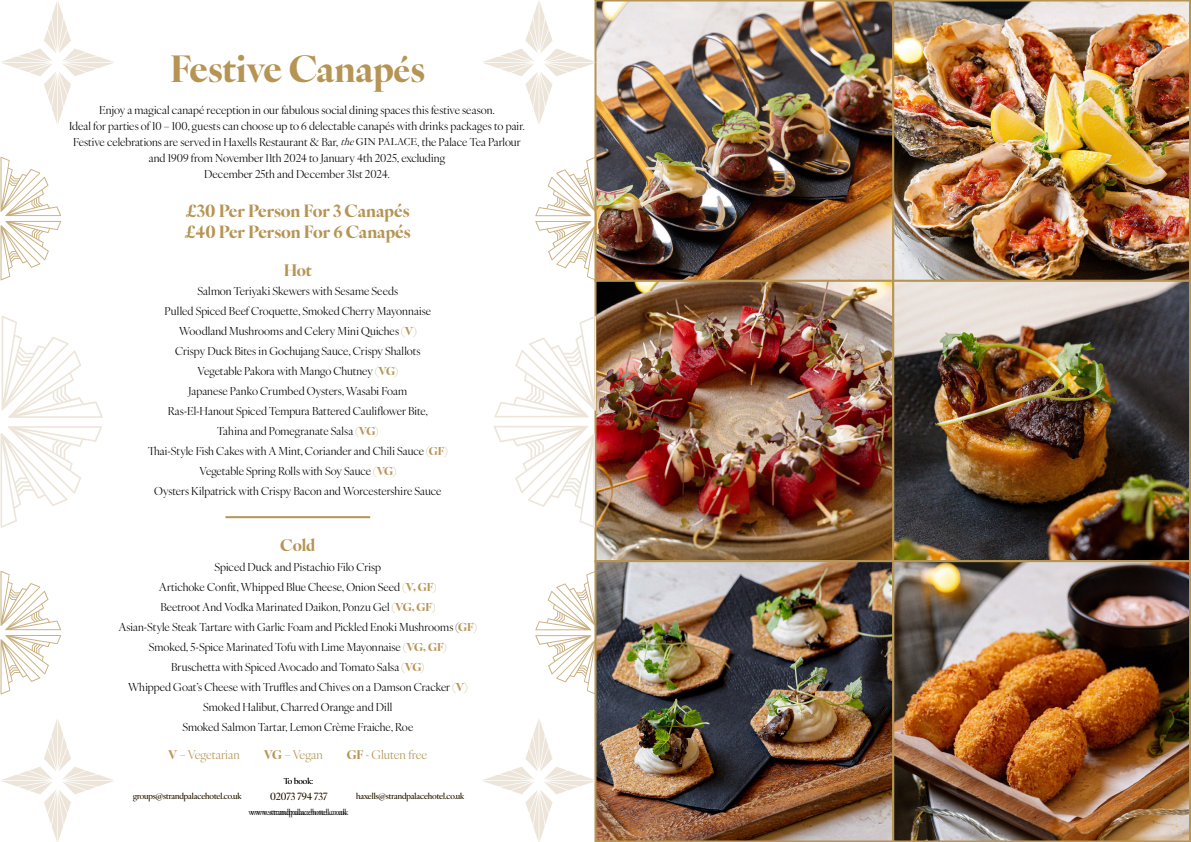
<style>
.page{position:relative;width:1191px;height:842px;background:#fff}
.page>*{position:absolute;margin:0;border:0;box-sizing:border-box;transform-origin:0 0}
.t1{font:700 36.4px "Ivy Ora Display";letter-spacing:-.01em;color:#b69454}
.t2{font:700 17px/20.4px "Ivy Ora Display";letter-spacing:-.005em;color:#b69454}
.t3{font:700 16px "Ivy Ora Display";letter-spacing:-.015em;color:#b69454}
.t4{font:12px "Ivy Ora Display";color:#b69454}
.t5{font:11px/20px "Ivy Ora Display";color:#000;text-align:center}
.t6{font:9.9px "Ivy Ora Display";color:#000}
.t7{font:8.2px "Ivy Ora Display";color:#000}
.s1{font-size:33px}
.s2{font-family:"Garamond";font-style:italic}
.s3{font-family:"Garamond"}
.s4{font-weight:700;color:#b69454}
.s5{font-weight:700}
</style>
<div class="page">
<img style="left:597px;top:3px;width:591px;height:836px">
<div style="left:892px;top:0;width:299px;height:282px;border:2px solid #b69454"></div>
<div style="left:594px;top:560px;width:300px;height:282px;border:2px solid #b69454"></div>
<div style="left:892px;top:280px;width:299px;height:282px;border:2px solid #b69454"></div>
<hr style="left:225px;top:516px;width:145px;height:2px;background:#b69454">
<div style="left:892px;top:560px;width:299px;height:282px;border:2px solid #b69454"></div>
<img style="left:483px;top:0;width:227px;height:125px">
<img style="left:483px;top:718px;width:227px;height:124px">
<svg style="left:1px;top:1px;width:113px;height:123px"></svg>
<svg style="left:1px;top:719px;width:113px;height:123px"></svg>
<svg style="left:1px;top:426px;width:101px;height:102px"></svg>
<svg style="left:2px;top:316px;width:101px;height:102px"></svg>
<img style="left:494px;top:316px;width:204px;height:102px">
<img style="left:494px;top:426px;width:204px;height:102px">
<svg style="left:1px;top:157px;width:60px;height:123px"></svg>
<svg style="left:1px;top:571px;width:60px;height:123px"></svg>
<img style="left:535px;top:157px;width:122px;height:123px">
<img style="left:535px;top:571px;width:122px;height:123px">
<h1 class="t1" style="left:170px;top:40px;width:257px">Festive Canap<span class="s1">é</span>s</h1>
<p class="t5" style="left:69px;top:102px;width:457px;line-height:16px">Enjoy a magical canapé reception in our fabulous social dining spaces this festive season.<br>Ideal for parties of 10 – 100, guests can choose up to 6 delectable canapés with drinks packages to pair.<br>Festive celebrations are served in Haxells Restaurant &amp; Bar, <span class="s2">the</span><span class="s3">GIN PALACE</span>, the Palace Tea Parlour and 1909 from November 11th 2024 to January 4th 2025, excluding<br>December 25th and December 31st 2024.</p>
<h2 class="t2" style="left:185px;top:200px;width:228px">£30 Per Person For 3 Canapés £40 Per Person For 6 Canapés</h2>
<h3 class="t3" style="left:284px;top:257px;width:30px">Hot</h3>
<p class="t5" style="left:148px;top:281px;width:301px">Salmon Teriyaki Skewers with Sesame Seeds<br>Pulled Spiced Beef Croquette, Smoked Cherry Mayonnaise Woodland Mushrooms and Celery Mini Quiches <span class="s4">(V)<br></span>Crispy Duck Bites in Gochujang Sauce, Crispy Shallots<br>Vegetable Pakora with Mango Chutney <span class="s4">(VG)<br></span>Japanese Panko Crumbed Oysters, Wasabi Foam<br>Ras-El-Hanout Spiced Tempura Battered Cauliflower Bite,<br>Tahina and Pomegranate Salsa <span class="s4">(VG)<br></span>Thai-Style Fish Cakes with A Mint, Coriander and Chili Sauce <span class="s4">(GF)<br></span>Vegetable Spring Rolls with Soy Sauce <span class="s4">(VG)<br></span>Oysters Kilpatrick with Crispy Bacon and Worcestershire Sauce</p>
<h3 class="t3" style="left:280px;top:533px;width:36px">Cold</h3>
<p class="t5" style="left:119px;top:556px;width:360px">Spiced Duck and Pistachio Filo Crisp<br>Artichoke Confit, Whipped Blue Cheese, Onion Seed <span class="s4">(V, GF)<br></span>Beetroot And Vodka Marinated Daikon, Ponzu Gel <span class="s4">(VG, GF)<br></span>Asian-Style Steak Tartare with Garlic Foam and Pickled Enoki Mushrooms <span class="s5">(</span><span class="s4">GF)<br></span>Smoked, 5-Spice Marinated Tofu with Lime Mayonnaise <span class="s4">(VG, GF)<br></span>Bruschetta with Spiced Avocado and Tomato Salsa <span class="s4">(VG)<br></span>Whipped Goat’s Cheese with Truffles and Chives on a Damson Cracker <span class="s4">(V)<br></span>Smoked Halibut, Charred Orange and Dill<br>Smoked Salmon Tartar, Lemon Crème Fraiche, Roe</p>
<p class="t4" style="left:168px;top:746px;width:73px"><span class="s5">V</span> – Vegetarian</p>
<p class="t4" style="left:264px;top:746px;width:60px"><span class="s5">VG</span> – Vegan</p>
<p class="t4" style="left:347px;top:746px;width:82px"><span class="s5">GF</span> - Gluten free</p>
<p class="t7" style="left:284px;top:775px;width:31px">To book:</p>
<p class="t7" style="left:133px;top:790px;width:110px">groups@strandpalacehotel.co.uk</p>
<p class="t6" style="left:270px;top:788px;width:59px">02073 794 737</p>
<p class="t7" style="left:356px;top:790px;width:110px">haxells@strandpalacehotel.co.uk</p>
<p class="t7" style="left:250px;top:806px;width:100px">www.strandpalacehotel.co.uk</p>
<p class="t7" style="left:249px;top:806px;width:100px">www.strandpalacehotel.co.uk</p>
</div>
